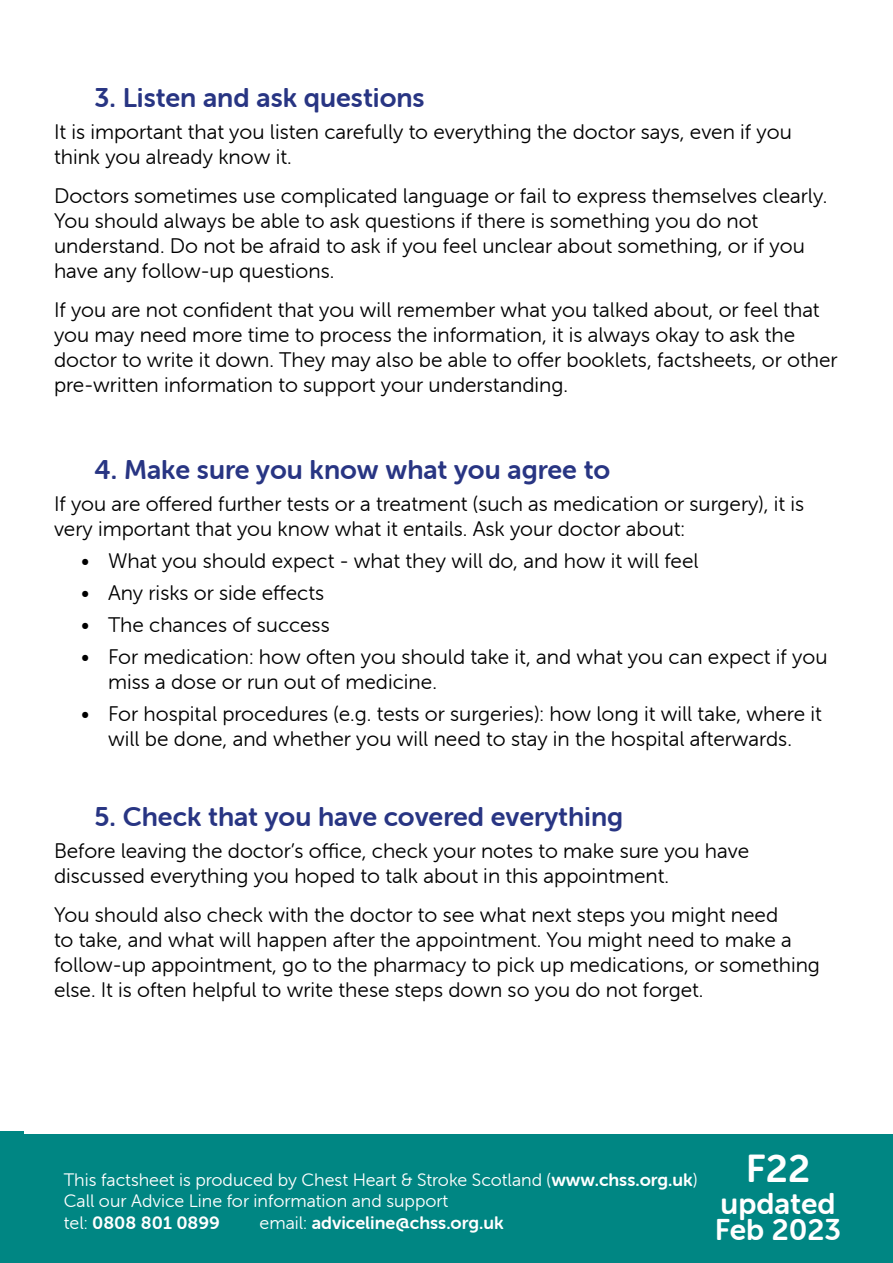
<style>
.page{position:relative;width:893px;height:1263px;background:#fff}
.page>*{position:absolute;margin:0;border:0;box-sizing:border-box;transform-origin:0 0}
.t1{font:39px "Museo Sans Rounded 700";color:#fff}
.t2{font:30px/25.5px "Museo Sans Rounded 700";color:#fff}
.t3{font:27px "Museo Sans Rounded 700";color:#283583}
.t4{font:21px/25.2px "Museo Sans Rounded 300";color:#000}
.t5{font:18px/21.6px "Museo Sans Rounded 300";color:#fff}
.t6{font:18px "Museo Sans Rounded 700";color:#fff}
.s1{font-family:"Museo Sans Rounded 700"}
.s2{font-family:"Museo Sans Rounded 300"}
</style>
<div class="page">
<div style="left:0;top:1131px;width:24px;height:132px;background:#008683"></div>
<div style="left:0;top:1134px;width:893px;height:129px;background:#008683"></div>
<p class="t3" style="left:94px;top:82px;width:332px">3. Listen and ask questions</p>
<p class="t4" style="left:54px;top:119px;width:739px">It is important that you listen carefully to everything the doctor says, even if you think you already know it.</p>
<p class="t4" style="left:54px;top:183px;width:775px">Doctors sometimes use complicated language or fail to express themselves clearly.<br>You should always be able to ask questions if there is something you do not understand. Do not be afraid to ask if you feel unclear about something, or if you have any follow-up questions.</p>
<p class="t4" style="left:54px;top:297px;width:785px">If you are not confident that you will remember what you talked about, or feel that you may need more time to process the information, it is always okay to ask the doctor to write it down. They may also be able to offer booklets, factsheets, or other pre-written information to support your understanding.</p>
<p class="t3" style="left:94px;top:454px;width:517px">4. Make sure you know what you agree to</p>
<p class="t4" style="left:54px;top:491px;width:752px">If you are offered further tests or a treatment (such as medication or surgery), it is very important that you know what it entails. Ask your doctor about:</p>
<p class="t4" style="left:81px;top:548px;width:619px">• What you should expect - what they will do, and how it will feel</p>
<p class="t4" style="left:81px;top:580px;width:245px">• Any risks or side effects</p>
<p class="t4" style="left:81px;top:612px;width:250px">• The chances of success</p>
<p class="t4" style="left:108px;top:644px;width:721px;text-indent:-27px">• For medication: how often you should take it, and what you can expect if you miss a dose or run out of medicine.</p>
<p class="t4" style="left:81px;top:701px;width:742px;text-align:center">• For hospital procedures (e.g. tests or surgeries): how long it will take, where it will be done, and whether you will need to stay in the hospital afterwards.</p>
<p class="t3" style="left:94px;top:801px;width:530px">5. Check that you have covered everything</p>
<p class="t4" style="left:54px;top:838px;width:697px">Before leaving the doctor’s office, check your notes to make sure you have discussed everything you hoped to talk about in this appointment.</p>
<p class="t4" style="left:54px;top:902px;width:767px">You should also check with the doctor to see what next steps you might need<br>to take, and what will happen after the appointment. You might need to make a follow-up appointment, go to the pharmacy to pick up medications, or something else. It is often helpful to write these steps down so you do not forget.</p>
<p class="t5" style="left:64px;top:1169px;width:635px">This factsheet is produced by Chest Heart &amp; Stroke Scotland (<span class="s1">www.chss.org.uk</span>)<br>Call our Advice Line for information and support</p>
<p class="t6" style="left:64px;top:1212px;width:158px"><span class="s2">tel:</span> 0808 801 0899</p>
<p class="t6" style="left:260px;top:1212px;width:246px"><span class="s2">email:</span> adviceline@chss.org.uk</p>
<h1 class="t1" style="left:746px;top:1146px;width:66px">F22</h1>
<h2 class="t2" style="left:715px;top:1191px;width:128px">updated<br>Feb 2023</h2>
</div>
